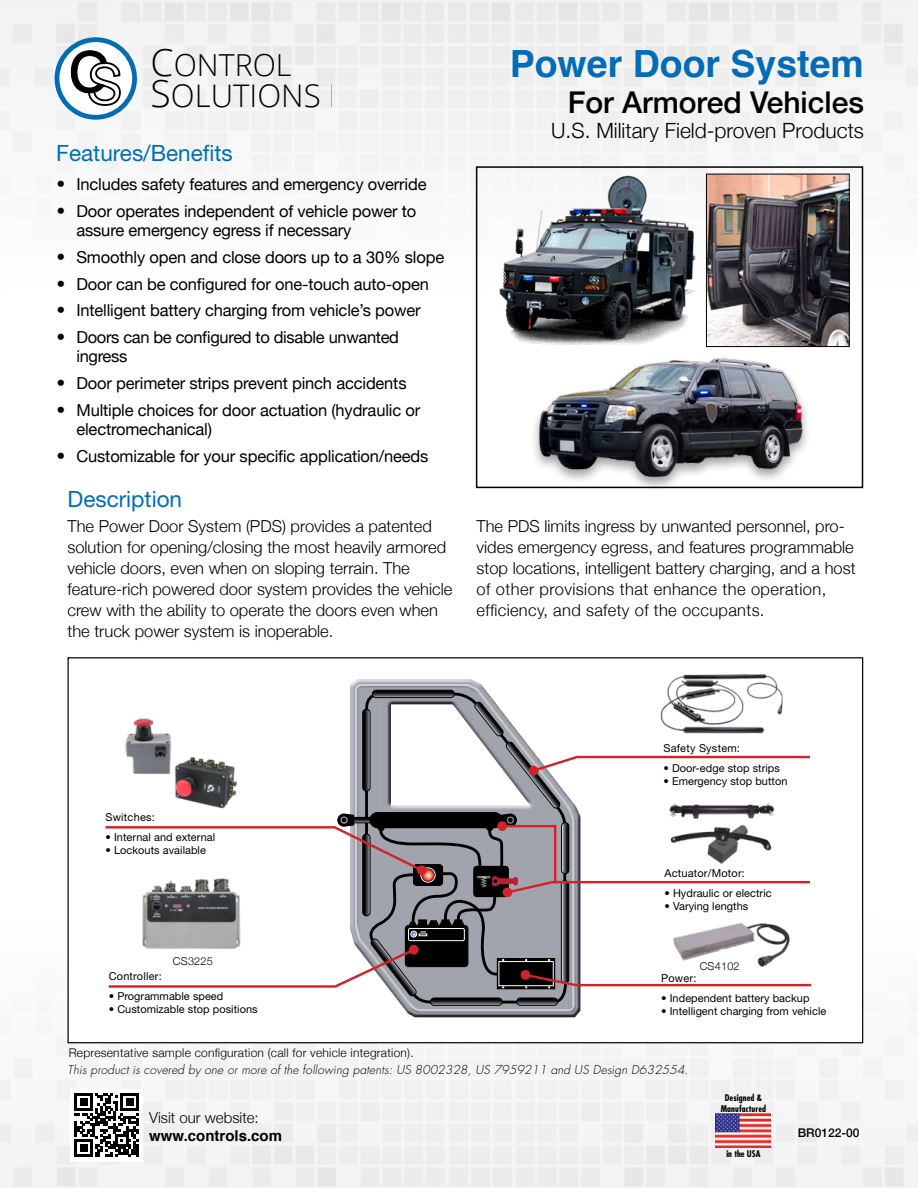
<style>
.page{position:relative;width:918px;height:1188px;background:#fff}
.page>*{position:absolute;margin:0;border:0;box-sizing:border-box;transform-origin:0 0}
.t1{font:700 37.5px "Helvetica";color:#036cb6}
.t2{font:300 31.2px "Open Sans";color:#000}
.t3{font:300 30.3px "Open Sans";color:#000}
.t4{font:500 30px "Helvetica Neue";color:#000}
.t5{font:22.5px "Helvetica Neue";color:#036cb6}
.t6{font:300 21px "Helvetica Neue";color:#000}
.t7{font:300 16.5px/21px "Helvetica Neue";color:#000}
.t8{font:16.5px/19.8px "Helvetica Neue";letter-spacing:-.01em;color:#000}
.t9{font:300 15px "Helvetica Neue";color:#000}
.t10{font:700 15px "Helvetica";color:#000}
.t11{font:italic 300 12px "Futura";letter-spacing:.01em;color:#000}
.t12{font:300 12px "Helvetica Neue";letter-spacing:.02em;color:#000}
.t13{font:500 12px "Helvetica Neue";color:#000}
.t14{font:10.95px "Helvetica Neue";letter-spacing:.005em;color:#000}
.t15{font:300 10.95px "Helvetica Neue";letter-spacing:.02em;color:#000}
.t16{font:700 condensed 9px/10.8px "Futura";letter-spacing:.01em;color:#000;text-align:center}
.s1{font-size:37.2px}
.s2{font-family:"Futura"}
</style>
<div class="page">
<img style="left:0;top:820px;width:918px;height:368px">
<svg style="left:53px;top:28px;width:87px;height:93px"></svg>
<img style="left:716px;top:1114px;width:55px;height:33px">
<div style="left:70px;top:1089px;width:73px;height:73px;background:#fff"></div>
<svg style="left:75px;top:1093px;width:63px;height:64px"></svg>
<img style="left:490px;top:174px;width:212px;height:172px">
<div style="left:530px;top:355px;width:281px;height:137px;background:#000;opacity:.37"></div>
<img style="left:534px;top:355px;width:272px;height:128px">
<img style="left:708px;top:176px;width:140px;height:169px">
<div style="left:706px;top:174px;width:144px;height:173px;border:1px solid #000"></div>
<div style="left:476px;top:166px;width:387px;height:322px;border:2px solid #000"></div>
<div style="left:68px;top:658px;width:795px;height:385px;background:#fff"></div>
<img style="left:350px;top:679px;width:231px;height:339px">
<div style="left:516px;top:998px;width:42px;height:8px;border:1px solid #000;border-radius:4px"></div>
<div style="left:372px;top:690px;width:83px;height:8px;border:1px solid #000;border-radius:4px"></div>
<div style="left:430px;top:998px;width:72px;height:8px;border:1px solid #000;border-radius:4px"></div>
<img style="left:667px;top:674px;width:114px;height:17px">
<svg style="left:105px;top:691px;width:707px;height:314px"></svg>
<div style="left:497px;top:821px;width:10px;height:10px;background:#d2232a;border-radius:50%"></div>
<h3 class="t3" style="left:151px;top:45px;width:142px"><span class="s1">C</span>ONTROL</h3>
<h2 class="t2" style="left:151px;top:75px;width:231px"><span class="s1">S</span>OLUTIONS LLC</h2>
<h3 class="t5" style="left:56px;top:140px;width:178px">Features/Benefits</h3>
<p class="t8" style="left:56px;top:175px;width:372px"><span class="s2">•</span> Includes safety features and emergency override</p>
<p class="t8" style="left:76px;top:202px;width:341px;text-indent:-20px"><span class="s2">•</span> Door operates independent of vehicle power to assure emergency egress if necessary</p>
<p class="t8" style="left:56px;top:248px;width:389px"><span class="s2">•</span> Smoothly open and close doors up to a 30% slope</p>
<p class="t8" style="left:56px;top:275px;width:374px"><span class="s2">•</span> Door can be configured for one-touch auto-open</p>
<p class="t8" style="left:56px;top:301px;width:366px"><span class="s2">•</span> Intelligent battery charging from vehicle’s power</p>
<p class="t8" style="left:76px;top:328px;width:324px;text-indent:-20px"><span class="s2">•</span> Doors can be configured to disable unwanted ingress</p>
<p class="t8" style="left:56px;top:374px;width:352px"><span class="s2">•</span> Door perimeter strips prevent pinch accidents</p>
<p class="t8" style="left:76px;top:401px;width:345px;text-indent:-20px"><span class="s2">•</span> Multiple choices for door actuation (hydraulic or electromechanical)</p>
<p class="t8" style="left:56px;top:447px;width:374px"><span class="s2">•</span> Customizable for your specific application/needs</p>
<h3 class="t5" style="left:68px;top:486px;width:116px">Description</h3>
<p class="t7" style="left:68px;top:515px;width:386px">The Power Door System (PDS) provides a patented solution for opening/closing the most heavily armored vehicle doors, even when on sloping terrain. The feature-rich powered door system provides the vehicle crew with the ability to operate the doors even when the truck power system is inoperable.</p>
<h1 class="t1" style="left:510px;top:34px;width:356px">Power Door System</h1>
<h3 class="t4" style="left:568px;top:78px;width:298px">For Armored Vehicles</h3>
<p class="t6" style="left:551px;top:114px;width:314px">U.S. Military Field-proven Products</p>
<p class="t7" style="left:477px;top:515px;width:380px">The PDS limits ingress by unwanted personnel, pro&shy;vides emergency egress, and features programmable stop locations, intelligent battery charging, and a host of other provisions that enhance the operation, efficiency, and safety of the occupants.</p>
<p class="t14" style="left:105px;top:811px;width:51px">Switches:</p>
<p class="t14" style="left:105px;top:831px;width:111px">• Internal and external</p>
<p class="t14" style="left:105px;top:844px;width:102px">• Lockouts available</p>
<p class="t15" style="left:173px;top:952px;width:42px">CS3225</p>
<p class="t14" style="left:109px;top:969px;width:55px">Controller:</p>
<p class="t14" style="left:109px;top:990px;width:116px">• Programmable speed</p>
<p class="t14" style="left:109px;top:1003px;width:150px">• Customizable stop positions</p>
<p class="t14" style="left:663px;top:742px;width:78px">Safety System:</p>
<p class="t14" style="left:663px;top:762px;width:118px">• Door-edge stop strips</p>
<p class="t14" style="left:663px;top:775px;width:126px">• Emergency stop button</p>
<p class="t14" style="left:664px;top:867px;width:82px">Actuator/Motor:</p>
<p class="t14" style="left:664px;top:887px;width:109px">• Hydraulic or electric</p>
<p class="t14" style="left:664px;top:900px;width:85px">• Varying lengths</p>
<p class="t15" style="left:700px;top:958px;width:42px">CS4102</p>
<p class="t14" style="left:661px;top:971px;width:37px">Power:</p>
<p class="t14" style="left:661px;top:991px;width:150px">• Independent battery backup</p>
<p class="t14" style="left:661px;top:1005px;width:167px">• Intelligent charging from vehicle</p>
<p class="t12" style="left:69px;top:1043px;width:347px">Representative sample configuration (call for vehicle integration).</p>
<p class="t11" style="left:68px;top:1062px;width:622px">This product is covered by one or more of the following patents: US 8002328, US 7959211 and US Design D632554.</p>
<p class="t16" style="left:721px;top:1092px;width:47px">Designed &amp;<br>Manufactured</p>
<p class="t16" style="left:726px;top:1148px;width:36px">in the USA</p>
<p class="t9" style="left:149px;top:1106px;width:111px">Visit our website:</p>
<p class="t10" style="left:149px;top:1124px;width:134px">www.controls.com</p>
<p class="t13" style="left:798px;top:1123px;width:63px">BR0122-00</p>
</div>
